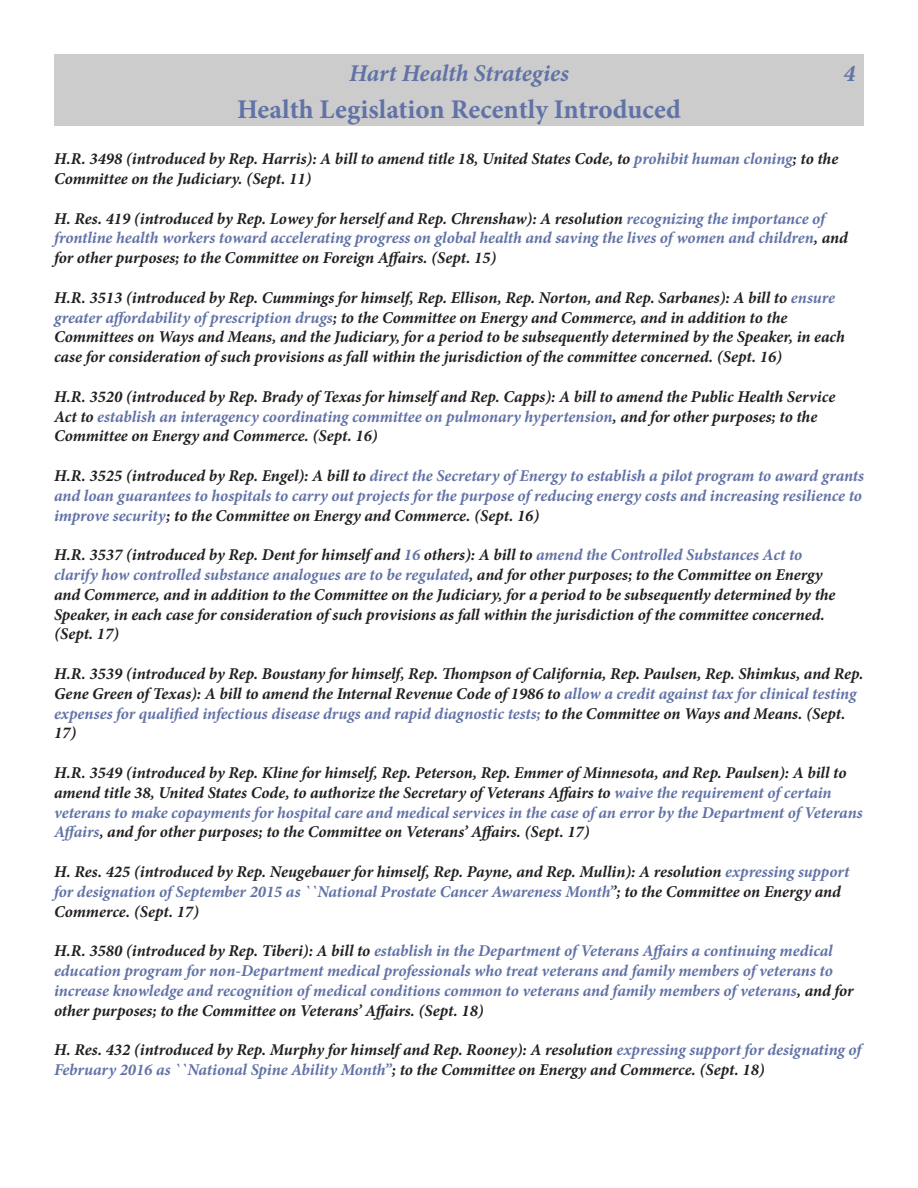
<style>
.page{position:relative;width:918px;height:1188px;background:#fff}
.page>*{position:absolute;margin:0;border:0;box-sizing:border-box;transform-origin:0 0}
.t1{font:700 27px "Minion Pro";color:#6172a6}
.t2{font:italic 700 24px "Minion Pro";letter-spacing:-.005em;color:#6172a6}
.t3{font:italic 700 16.5px/19.8px "Minion Pro";letter-spacing:-.005em;color:#231f20}
.t4{font:italic 700 16.5px/19.8px "Minion Pro";letter-spacing:-.005em;color:#6172a6;text-align:justify}
.s1{color:#6172a6}
.s2{color:#231f20}
</style>
<div class="page">
<div style="left:54px;top:54px;width:810px;height:36px;background:#ccc"></div>
<div style="left:54px;top:90px;width:810px;height:36px;background:#ccc"></div>
<p class="t2" style="left:349px;top:56px;width:221px">Hart Health Strategies</p>
<p class="t2" style="left:844px;top:56px;width:13px">4</p>
<p class="t1" style="left:237px;top:90px;width:445px">Health Legislation Recently Introduced</p>
<p class="t3" style="left:54px;top:149px;width:786px">H.R. 3498 (introduced by Rep. Harris): A bill to amend title 18, United States Code, to <span class="s1">prohibit human cloning</span>; to the<br>Committee on the Judiciary. (Sept. 11)</p>
<p class="t3" style="left:54px;top:208px;width:796px">H. Res. 419 (introduced by Rep. Lowey for herself and Rep. Chrenshaw): A resolution <span class="s1">recognizing the importance of frontline health workers toward accelerating progress on global health and saving the lives of women and children</span>, and for other purposes; to the Committee on Foreign Affairs. (Sept. 15)</p>
<p class="t3" style="left:54px;top:287px;width:792px">H.R. 3513 (introduced by Rep. Cummings for himself, Rep. Ellison, Rep. Norton, and Rep. Sarbanes): A bill to <span class="s1">ensure greater affordability of prescription drugs</span>; to the Committee on Energy and Commerce, and in addition to the Committees on Ways and Means, and the Judiciary, for a period to be subsequently determined by the Speaker, in each case for consideration of such provisions as fall within the jurisdiction of the committee concerned. (Sept. 16)</p>
<p class="t3" style="left:54px;top:386px;width:783px">H.R. 3520 (introduced by Rep. Brady of Texas for himself and Rep. Capps): A bill to amend the Public Health Service<br>Act to <span class="s1">establish an interagency coordinating committee on pulmonary hypertension</span>, and for other purposes; to the<br>Committee on Energy and Commerce. (Sept. 16)</p>
<p class="t4" style="left:54px;top:466px;width:812px"><span class="s2">H.R. 3525 (introduced by Rep. Engel): A bill to</span> direct the Secretary of Energy to establish a pilot program to award grants and loan guarantees to hospitals to carry out projects for the purpose of reducing energy costs and increasing resilience to improve security<span class="s2">; to the Committee on Energy and Commerce. (Sept. 16)</span></p>
<p class="t3" style="left:54px;top:545px;width:783px">H.R. 3537 (introduced by Rep. Dent for himself and <span class="s1">16</span> others): A bill to <span class="s1">amend the Controlled Substances Act to clarify how controlled substance analogues are to be regulated</span>, and for other purposes; to the Committee on Energy and Commerce, and in addition to the Committee on the Judiciary, for a period to be subsequently determined by the Speaker, in each case for consideration of such provisions as fall within the jurisdiction of the committee concerned. (Sept. 17)</p>
<p class="t3" style="left:54px;top:664px;width:811px">H.R. 3539 (introduced by Rep. Boustany for himself, Rep. Thompson of California, Rep. Paulsen, Rep. Shimkus, and Rep.<br>Gene Green of Texas): A bill to amend the Internal Revenue Code of 1986 to <span class="s1">allow a credit against tax for clinical testing expenses for qualified infectious disease drugs and rapid diagnostic tests;</span> to the Committee on Ways and Means. (Sept.<br>17)</p>
<p class="t3" style="left:54px;top:763px;width:810px">H.R. 3549 (introduced by Rep. Kline for himself, Rep. Peterson, Rep. Emmer of Minnesota, and Rep. Paulsen): A bill to amend title 38, United States Code, to authorize the Secretary of Veterans Affairs to <span class="s1">waive the requirement of certain veterans to make copayments for hospital care and medical services in the case of an error by the Department of Veterans Affairs</span>, and for other purposes; to the Committee on Veterans’ Affairs. (Sept. 17)</p>
<p class="t3" style="left:54px;top:862px;width:797px">H. Res. 425 (introduced by Rep. Neugebauer for himself, Rep. Payne, and Rep. Mullin): A resolution <span class="s1">expressing support for designation of September 2015 as ``National Prostate Cancer Awareness Month’</span>’; to the Committee on Energy and<br>Commerce. (Sept. 17)</p>
<p class="t4" style="left:54px;top:941px;width:801px;text-align:left"><span class="s2">H.R. 3580 (introduced by Rep. Tiberi): A bill to</span> establish in the Department of Veterans Affairs a continuing medical education program for non-Department medical professionals who treat veterans and family members of veterans to increase knowledge and recognition of medical conditions common to veterans and family members of veterans<span class="s2">, and for other purposes; to the Committee on Veterans’ Affairs. (Sept. 18)</span></p>
<p class="t3" style="left:54px;top:1040px;width:809px">H. Res. 432 (introduced by Rep. Murphy for himself and Rep. Rooney): A resolution <span class="s1">expressing support for designating of<br>February 2016 as ``National Spine Ability Month’’</span>; to the Committee on Energy and Commerce. (Sept. 18)</p>
</div>
